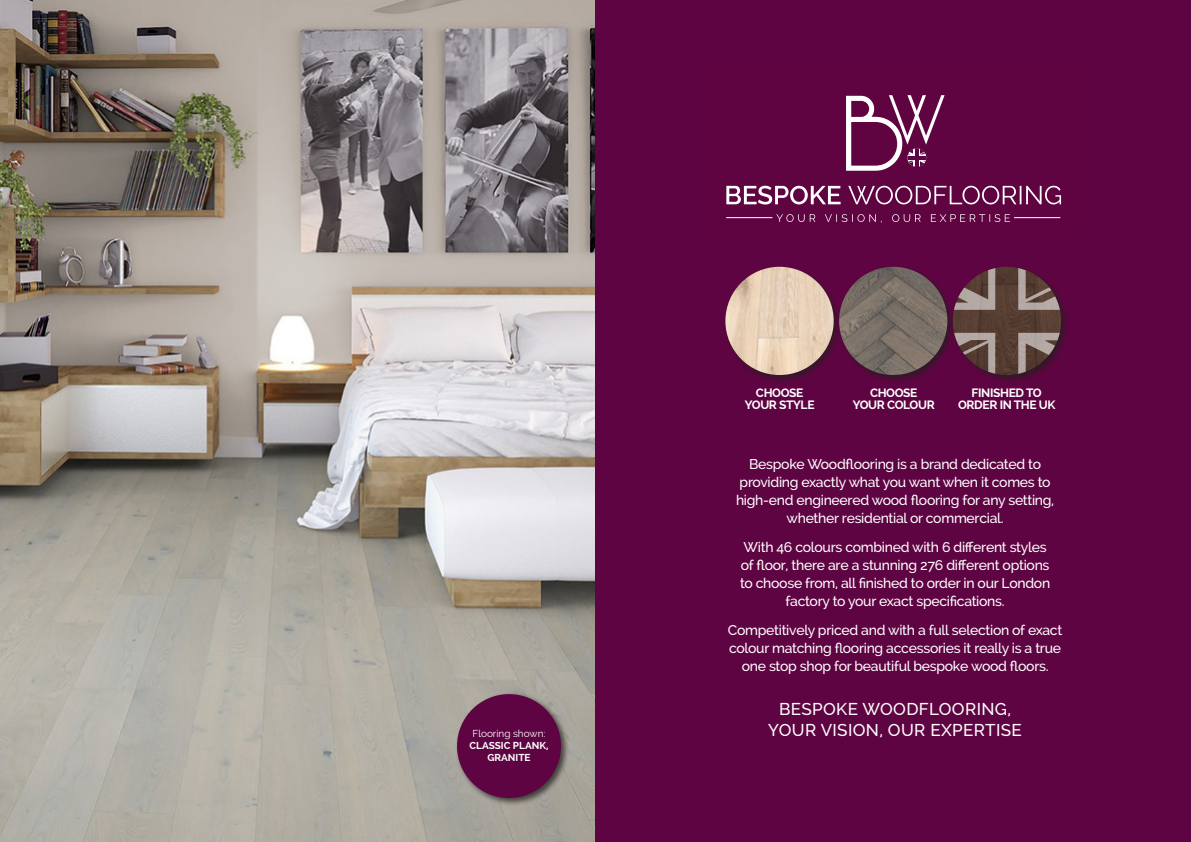
<style>
.page{position:relative;width:1191px;height:842px;background:#fff}
.page>*{position:absolute;margin:0;border:0;box-sizing:border-box;transform-origin:0 0}
.t1{font:500 17px/21px "Raleway";letter-spacing:.02em;color:#fff;text-align:center}
.t2{font:500 14px/18px "Raleway";letter-spacing:-.02em;color:#fff;text-align:center}
.t3{font:700 12px "Raleway";letter-spacing:-.03em;color:#fff}
.t4{font:700 10px/12px "Raleway";color:#fff;text-align:center}
.t5{font:10px "Raleway";color:#fff}
</style>
<div class="page">
<img style="left:0;top:0;width:595px;height:842px">
<div style="left:454px;top:691px;width:115px;height:115px;background:#231f20;opacity:.75"></div>
<div style="left:457px;top:694px;width:104px;height:104px;background:#5f0442;border-radius:50%"></div>
<div style="left:595px;top:0;width:596px;height:842px;background:#5f0442"></div>
<svg style="left:776px;top:214px;width:234px;height:9px"></svg>
<hr style="left:1014px;top:217px;width:46px;height:1px;background:#fff">
<hr style="left:726px;top:217px;width:46px;height:1px;background:#fff">
<svg style="left:726px;top:186px;width:335px;height:18px"></svg>
<svg style="left:846px;top:95px;width:98px;height:76px"></svg>
<div style="left:722px;top:264px;width:347px;height:120px;background:#231f20;opacity:.75"></div>
<img style="left:839px;top:267px;width:108px;height:108px;border-radius:54px">
<img style="left:725px;top:267px;width:108px;height:108px;border-radius:54px">
<img style="left:952px;top:267px;width:109px;height:108px;border-radius:54px">
<svg style="left:1018px;top:268px;width:42px;height:42px"></svg>
<svg style="left:1018px;top:333px;width:42px;height:42px"></svg>
<svg style="left:952px;top:333px;width:43px;height:42px"></svg>
<svg style="left:953px;top:268px;width:42px;height:42px"></svg>
<p class="t5" style="left:472px;top:727px;width:74px">Flooring shown:</p>
<p class="t4" style="left:469px;top:739px;width:81px">CLASSIC PLANK,<br>GRANITE</p>
<p class="t3" style="left:756px;top:386px;width:49px">CHOOSE</p>
<p class="t3" style="left:870px;top:386px;width:49px">CHOOSE</p>
<p class="t3" style="left:971px;top:386px;width:72px">FINISHED TO</p>
<p class="t3" style="left:745px;top:398px;width:71px">YOUR STYLE</p>
<p class="t3" style="left:852px;top:398px;width:83px">YOUR COLOUR</p>
<p class="t3" style="left:958px;top:398px;width:99px">ORDER IN THE UK</p>
<p class="t2" style="left:736px;top:455px;width:320px">Bespoke Woodflooring is a brand dedicated to providing exactly what you want when it comes to high-end engineered wood flooring for any setting, whether residential or commercial.</p>
<p class="t2" style="left:740px;top:538px;width:312px">With 46 colours combined with 6 different styles of floor, there are a stunning 276 different options to choose from, all finished to order in our London factory to your exact specifications.</p>
<p class="t2" style="left:728px;top:621px;width:336px">Competitively priced and with a full selection of exact colour matching flooring accessories it really is a true one stop shop for beautiful bespoke wood floors.</p>
<p class="t1" style="left:768px;top:698px;width:255px">BESPOKE WOODFLOORING,<br>YOUR VISION, OUR EXPERTISE</p>
</div>
